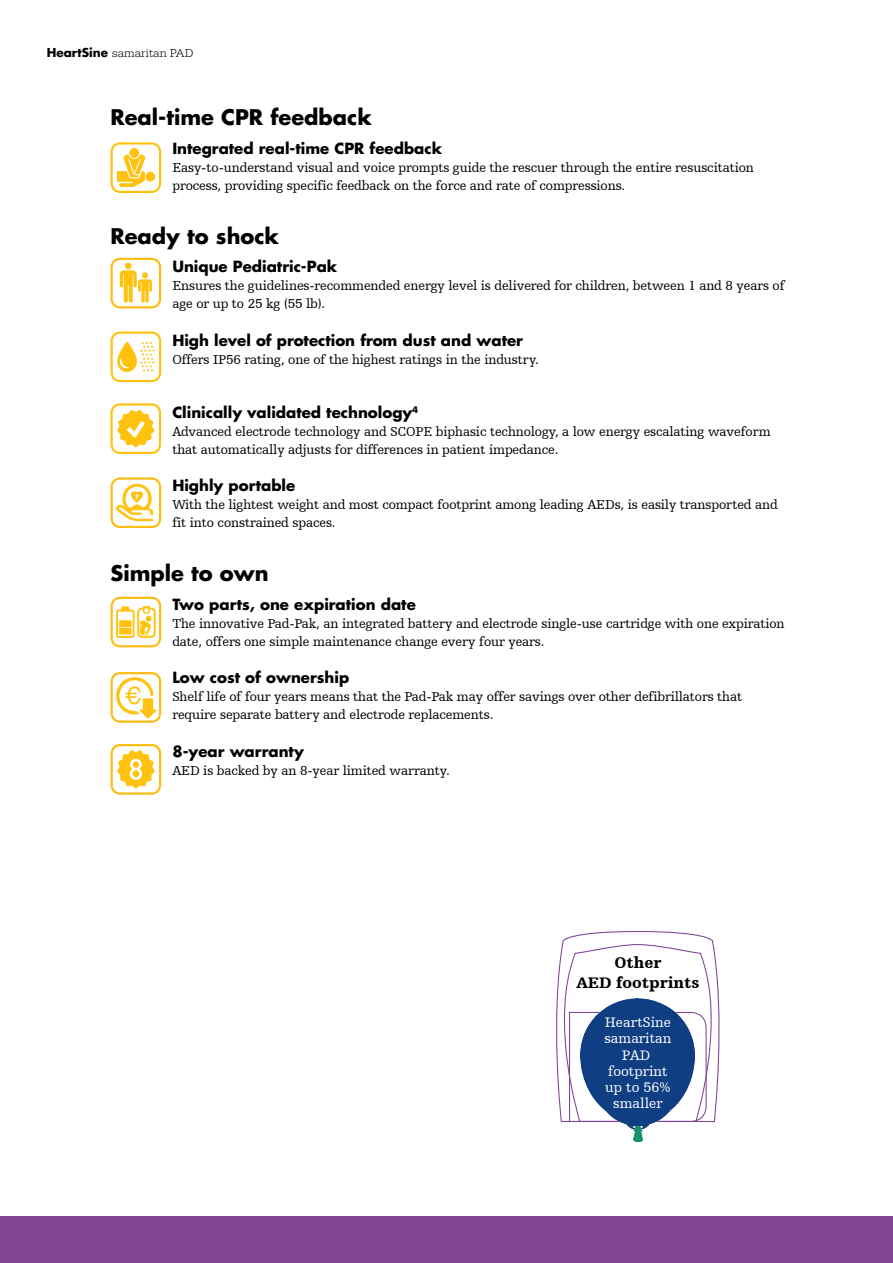
<style>
.page{position:relative;width:893px;height:1263px;background:#fff}
.page>*{position:absolute;margin:0;border:0;box-sizing:border-box;transform-origin:0 0}
.t1{font:700 21px "Futura Std";color:#000}
.t2{font:900 16.05px/19.2px "Humanist Slabserif 712 BT";color:#000;text-align:center}
.t3{font:700 15px "Futura Std";color:#000}
.t4{font:14.4px/16px "Humanist Slabserif 712 BT";color:#fff;text-align:center}
.t5{font:13.5px/18px "Humanist Slabserif 712 BT";letter-spacing:-.01em;color:#000}
.t6{font:300 12px "Egyptienne URW";color:#000}
.s1{font-family:"Futura Std";font-weight:700}
</style>
<div class="page">
<svg style="left:111px;top:142px;width:50px;height:51px"></svg>
<svg style="left:111px;top:258px;width:50px;height:50px"></svg>
<svg style="left:111px;top:331px;width:50px;height:51px"></svg>
<svg style="left:111px;top:403px;width:50px;height:51px"></svg>
<svg style="left:111px;top:477px;width:50px;height:51px"></svg>
<svg style="left:111px;top:597px;width:50px;height:50px"></svg>
<svg style="left:111px;top:672px;width:50px;height:51px"></svg>
<svg style="left:111px;top:744px;width:50px;height:51px"></svg>
<svg style="left:556px;top:931px;width:164px;height:191px"></svg>
<img style="left:581px;top:998px;width:114px;height:143px">
<img style="left:634px;top:1126px;width:9px;height:15px">
<div style="left:0;top:1217px;width:893px;height:46px;background:#7f4594"></div>
<p class="t6" style="left:47px;top:46px;width:148px"><span class="s1">HeartSine</span> samaritan PAD</p>
<h1 class="t1" style="left:111px;top:103px;width:263px">Real-time CPR feedback</h1>
<p class="t3" style="left:172px;top:138px;width:271px">Integrated real-time CPR feedback</p>
<p class="t5" style="left:172px;top:158px;width:583px">Easy-to-understand visual and voice prompts guide the rescuer through the entire resuscitation process, providing specific feedback on the force and rate of compressions.</p>
<h1 class="t1" style="left:111px;top:222px;width:170px">Ready to shock</h1>
<p class="t3" style="left:172px;top:257px;width:166px">Unique Pediatric-Pak</p>
<p class="t5" style="left:172px;top:277px;width:614px">Ensures the guidelines-recommended energy level is delivered for children, between 1 and 8 years of age or up to 25 kg (55 lb).</p>
<p class="t3" style="left:172px;top:330px;width:352px">High level of protection from dust and water</p>
<p class="t5" style="left:172px;top:350px;width:368px">Offers IP56 rating, one of the highest ratings in the industry.</p>
<p class="t3" style="left:172px;top:402px;width:247px">Clinically validated technology<sup>4</sup></p>
<p class="t5" style="left:172px;top:422px;width:600px">Advanced electrode technology and SCOPE biphasic technology, a low energy escalating waveform that automatically adjusts for differences in patient impedance.</p>
<p class="t3" style="left:172px;top:476px;width:124px">Highly portable</p>
<p class="t5" style="left:172px;top:496px;width:607px">With the lightest weight and most compact footprint among leading AEDs, is easily transported and fit into constrained spaces.</p>
<h1 class="t1" style="left:111px;top:559px;width:160px">Simple to own</h1>
<p class="t3" style="left:172px;top:594px;width:245px">Two parts, one expiration date</p>
<p class="t5" style="left:172px;top:614px;width:614px">The innovative Pad-Pak, an integrated battery and electrode single-use cartridge with one expiration date, offers one simple maintenance change every four years.</p>
<p class="t3" style="left:172px;top:668px;width:178px">Low cost of ownership</p>
<p class="t5" style="left:172px;top:687px;width:571px">Shelf life of four years means that the Pad-Pak may offer savings over other defibrillators that require separate battery and electrode replacements.</p>
<p class="t3" style="left:172px;top:741px;width:133px">8-year warranty</p>
<p class="t5" style="left:172px;top:761px;width:279px">AED is backed by an 8-year limited warranty.</p>
<p class="t2" style="left:576px;top:953px;width:125px">Other<br>AED footprints</p>
<p class="t4" style="left:604px;top:1014px;width:69px">HeartSine samaritan<br>PAD footprint up to 56% smaller</p>
</div>
